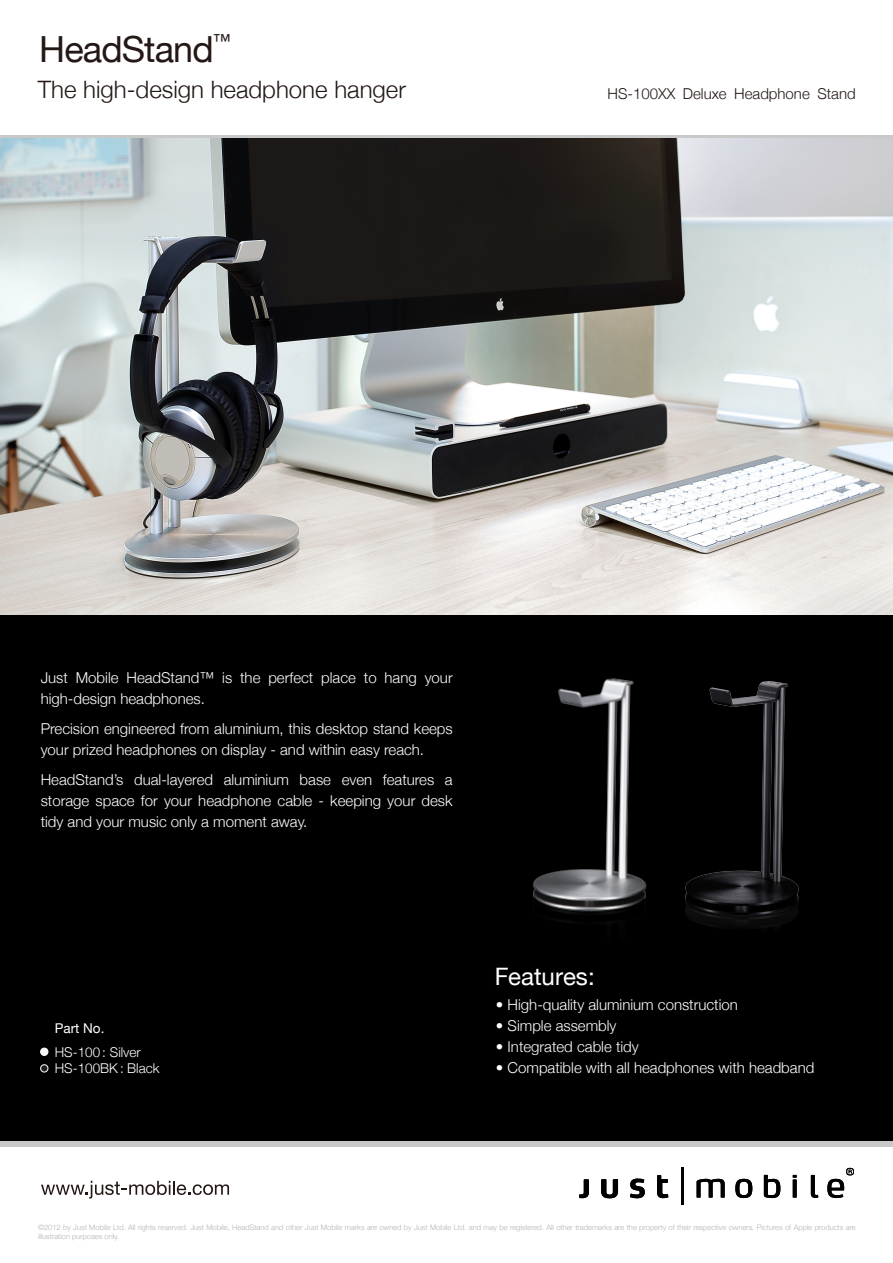
<style>
.page{position:relative;width:893px;height:1263px;background:#000}
.page>*{position:absolute;margin:0;border:0;box-sizing:border-box;transform-origin:0 0}
.t1{font:36px "Helvetica Neue";letter-spacing:-.025em;color:#231815}
.t2{font:300 24px "Helvetica Neue";color:#231815}
.t3{font:24px "Helvetica Neue";color:#fff}
.t4{font:300 15px/21px "Helvetica Neue";color:#fff}
.t5{font:300 15px "Helvetica Neue";color:#231815}
.t6{font:300 13.5px/16.5px "Helvetica Neue";color:#fff}
.t7{font:13.5px "Helvetica Neue";color:#fff}
.t8{font:300 7.5px/9px "Helvetica Neue";color:#b4b4b5}
</style>
<div class="page">
<div style="left:0;top:134px;width:893px;height:5px;background:#c8c9c9"></div>
<div style="left:0;top:1146px;width:893px;height:117px;background:#fff"></div>
<div style="left:0;top:0;width:893px;height:134px;background:#fff"></div>
<div style="left:0;top:1141px;width:893px;height:5px;background:#c8c9c9"></div>
<svg style="left:41px;top:1181px;width:188px;height:17px"></svg>
<img style="left:0;top:139px;width:893px;height:475px">
<img style="left:533px;top:678px;width:108px;height:245px">
<svg style="left:579px;top:1179px;width:10px;height:19px"></svg>
<svg style="left:601px;top:1179px;width:17px;height:19px"></svg>
<svg style="left:630px;top:1178px;width:15px;height:20px"></svg>
<svg style="left:657px;top:1175px;width:11px;height:23px"></svg>
<svg style="left:697px;top:1179px;width:28px;height:18px"></svg>
<svg style="left:735px;top:1179px;width:17px;height:19px"></svg>
<svg style="left:764px;top:1175px;width:16px;height:23px"></svg>
<svg style="left:793px;top:1179px;width:4px;height:18px"></svg>
<svg style="left:793px;top:1175px;width:4px;height:3px"></svg>
<svg style="left:811px;top:1175px;width:7px;height:23px"></svg>
<hr style="left:682px;top:1167px;width:2px;height:38px;background:#000">
<svg style="left:827px;top:1168px;width:27px;height:30px"></svg>
<div style="left:40px;top:1064px;width:8px;height:8px;background:#221e1f;border:1px solid #fff;border-radius:50%"></div>
<div style="left:40px;top:1048px;width:8px;height:7px;background:#f6f6f6;border:1px solid #fff;border-radius:50%"></div>
<img style="left:641px;top:681px;width:158px;height:247px">
<h1 class="t1" style="left:39px;top:28px;width:193px">HeadStand<sup>™</sup></h1>
<h2 class="t2" style="left:38px;top:75px;width:370px">The high-design headphone hanger</h2>
<p class="t5" style="left:607px;top:84px;width:250px">HS-100XX Deluxe Headphone Stand</p>
<p class="t4" style="left:41px;top:667px;width:414px">Just Mobile HeadStand™ is the perfect place to hang your high-design headphones.</p>
<p class="t4" style="left:41px;top:718px;width:414px">Precision engineered from aluminium, this desktop stand keeps your prized headphones on display - and within easy reach.</p>
<p class="t4" style="left:41px;top:769px;width:414px;text-align:justify">HeadStand’s dual-layered aluminium base even features a storage space for your headphone cable - keeping your desk tidy and your music only a moment away.</p>
<p class="t7" style="left:55px;top:1020px;width:51px">Part No.</p>
<p class="t6" style="left:55px;top:1043px;width:106px">HS-100 : Silver<br>HS-100BK: Black</p>
<h2 class="t3" style="left:495px;top:962px;width:101px">Features:</h2>
<p class="t4" style="left:496px;top:994px;width:243px">• High-quality aluminium construction</p>
<p class="t4" style="left:496px;top:1015px;width:122px">• Simple assembly</p>
<p class="t4" style="left:496px;top:1036px;width:144px">• Integrated cable tidy</p>
<p class="t4" style="left:496px;top:1057px;width:320px">• Compatible with all headphones with headband</p>
<p class="t8" style="left:38px;top:1222px;width:819px">©2012 by Just Mobile Ltd. All rights reserved. Just Mobile, HeadStand and other Just Mobile marks are owned by Just Mobile Ltd. and may be registered. All other trademarks are the property of their respective owners. Pictures of Apple products are illustration purposes only.</p>
</div>
